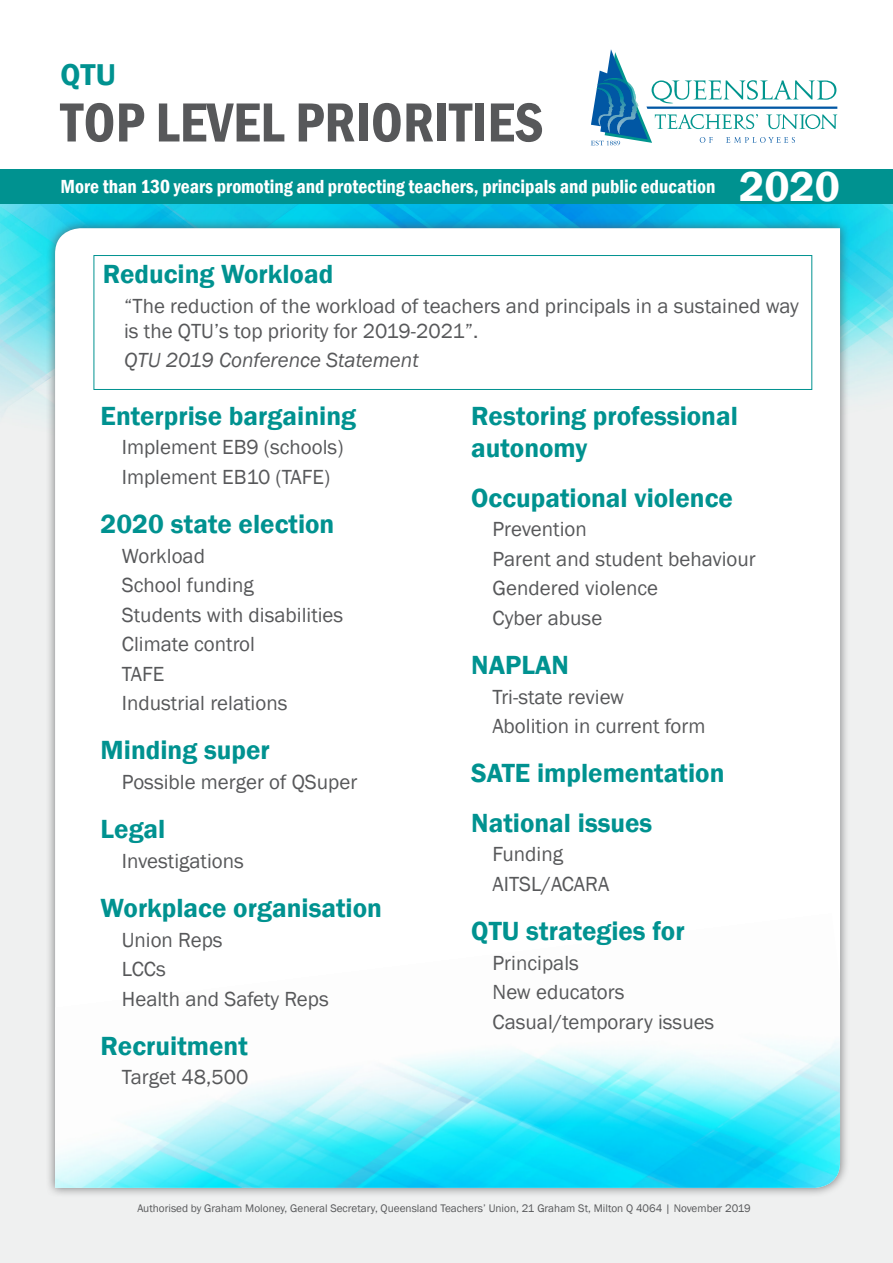
<style>
.page{position:relative;width:893px;height:1263px;background:#fff}
.page>*{position:absolute;margin:0;border:0;box-sizing:border-box;transform-origin:0 0}
.text{font:600 condensed 57px "Franklin Gothic";color:#57585a}
.text-2{font:600 42.9px "Franklin Gothic";color:#fff}
.text-3{font:600 30.9px "Franklin Gothic";color:#009290}
.subhead_1{font:600 27px/32.4px "Franklin Gothic";color:#009290}
.text_2{font:21px/25.2px "Franklin Gothic";color:#57585a}
.text_2-2{font:italic 21px "Franklin Gothic";color:#57585a}
.text_2-3{font:600 condensed 19.5px "Franklin Gothic";color:#fff}
.t1{font:11.25px "Franklin Gothic";color:#57585a}
</style>
<div class="page">
<div style="left:0;top:195px;width:893px;height:1068px;background:#eff0f0"></div>
<img style="left:0;top:204px;width:893px;height:210px">
<div style="left:45px;top:218px;width:805px;height:979px;background:#57585a;opacity:.75"></div>
<div style="left:55px;top:228px;width:785px;height:684px;background:#fff"></div>
<img style="left:55px;top:912px;width:785px;height:276px">
<div style="left:0;top:169px;width:893px;height:34px;background:#009290"></div>
<svg style="left:591px;top:49px;width:247px;height:96px"></svg>
<div style="left:94px;top:255px;width:718px;height:135px;border:1px solid #009290"></div>
<p class="text-3" style="left:61px;top:55px;width:57px">QTU</p>
<p class="text" style="left:61px;top:84px;width:484px">TOP LEVEL PRIORITIES</p>
<p class="text_2-3" style="left:61px;top:174px;width:656px">More than 130 years promoting and protecting teachers, principals and public education</p>
<p class="text-2" style="left:739px;top:160px;width:102px">2020</p>
<p class="subhead_1" style="left:103px;top:258px;width:232px">Reducing Workload</p>
<p class="text_2" style="left:124px;top:294px;width:676px">“The reduction of the workload of teachers and principals in a sustained way is the QTU’s top priority for 2019-2021”.</p>
<p class="text_2-2" style="left:124px;top:347px;width:296px">QTU 2019 Conference Statement</p>
<p class="subhead_1" style="left:101px;top:400px;width:257px">Enterprise bargaining</p>
<p class="text_2" style="left:122px;top:435px;width:223px">Implement EB9 (schools)</p>
<p class="text_2" style="left:122px;top:465px;width:210px">Implement EB10 (TAFE)</p>
<p class="subhead_1" style="left:101px;top:508px;width:235px">2020 state election</p>
<p class="text_2" style="left:122px;top:544px;width:85px">Workload</p>
<p class="text_2" style="left:122px;top:573px;width:133px">School funding</p>
<p class="text_2" style="left:122px;top:602px;width:223px">Students with disabilities</p>
<p class="text_2" style="left:122px;top:632px;width:135px">Climate control</p>
<p class="text_2" style="left:122px;top:661px;width:44px">TAFE</p>
<p class="text_2" style="left:122px;top:691px;width:167px">Industrial relations</p>
<p class="subhead_1" style="left:101px;top:735px;width:171px">Minding super</p>
<p class="text_2" style="left:122px;top:770px;width:237px">Possible merger of QSuper</p>
<p class="subhead_1" style="left:101px;top:813px;width:66px">Legal</p>
<p class="text_2" style="left:122px;top:849px;width:124px">Investigations</p>
<p class="subhead_1" style="left:101px;top:892px;width:283px">Workplace organisation</p>
<p class="text_2" style="left:122px;top:927px;width:102px">Union Reps</p>
<p class="text_2" style="left:122px;top:957px;width:45px">LCCs</p>
<p class="text_2" style="left:122px;top:986px;width:208px">Health and Safety Reps</p>
<p class="subhead_1" style="left:101px;top:1030px;width:149px">Recruitment</p>
<p class="text_2" style="left:122px;top:1065px;width:128px">Target 48,500</p>
<p class="subhead_1" style="left:471px;top:400px;width:268px">Restoring professional autonomy</p>
<p class="subhead_1" style="left:471px;top:482px;width:263px">Occupational violence</p>
<p class="text_2" style="left:493px;top:517px;width:96px">Prevention</p>
<p class="text_2" style="left:493px;top:547px;width:265px">Parent and student behaviour</p>
<p class="text_2" style="left:493px;top:576px;width:167px">Gendered violence</p>
<p class="text_2" style="left:493px;top:605px;width:111px">Cyber abuse</p>
<p class="subhead_1" style="left:471px;top:649px;width:99px">NAPLAN</p>
<p class="text_2" style="left:493px;top:684px;width:133px">Tri-state review</p>
<p class="text_2" style="left:493px;top:714px;width:214px">Abolition in current form</p>
<p class="subhead_1" style="left:471px;top:757px;width:255px">SATE implementation</p>
<p class="subhead_1" style="left:471px;top:807px;width:183px">National issues</p>
<p class="text_2" style="left:493px;top:842px;width:72px">Funding</p>
<p class="text_2" style="left:493px;top:871px;width:118px">AITSL/ACARA</p>
<p class="subhead_1" style="left:471px;top:915px;width:215px">QTU strategies for</p>
<p class="text_2" style="left:493px;top:950px;width:88px">Principals</p>
<p class="text_2" style="left:493px;top:980px;width:133px">New educators</p>
<p class="text_2" style="left:493px;top:1009px;width:223px">Casual/temporary issues</p>
<p class="t1" style="left:137px;top:1201px;width:615px">Authorised by Graham Moloney, General Secretary, Queensland Teachers’ Union, 21 Graham St, Milton Q 4064 | November 2019</p>
</div>
